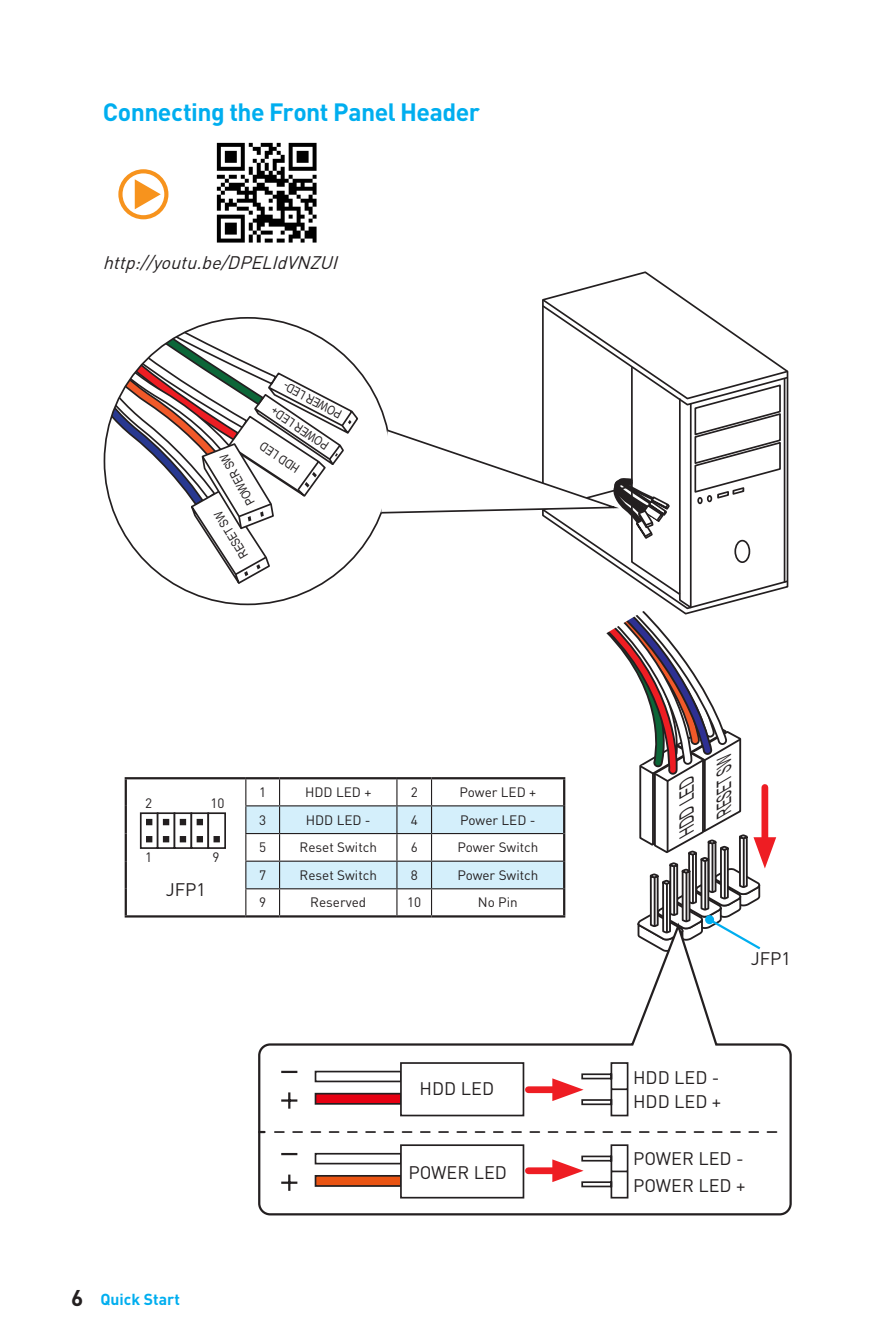
<style>
.page{position:relative;width:893px;height:1340px;background:#fff}
.page>*{position:absolute;margin:0;border:0;box-sizing:border-box;transform-origin:0 0}
.t1{font:700 24.75px "DIN Pro";letter-spacing:-.02em;color:#00aeef}
.t2{font:italic 19.8px/37.6px "Arial";color:#231f20;scale:.66 1}
.t3{font:18px/24.8px "DIN Pro";color:#231f20}
.t4{font:italic 18px "DIN Pro";color:#231f20}
.t5{font:700 15.75px "DIN Pro";color:#00aeef}
.t6{font:13.5px "DIN Pro";color:#231f20}
.t7{font:12.38px "Arial Narrow";color:#231f20}
.s1{font-size:22.5px;color:#231f20}
</style>
<div class="page">
<img style="left:216px;top:142px;width:101px;height:101px">
<svg style="left:118px;top:169px;width:50px;height:50px"></svg>
<svg style="left:550px;top:271px;width:132px;height:26px"></svg>
<svg style="left:104px;top:297px;width:685px;height:622px"></svg>
<svg style="left:258px;top:919px;width:534px;height:297px"></svg>
<div style="left:315px;top:1093px;width:86px;height:10px;background:#e60012"></div>
<div style="left:315px;top:1092px;width:87px;height:12px;border:2px solid #231f20"></div>
<div style="left:315px;top:1071px;width:86px;height:10px;background:#fff"></div>
<div style="left:315px;top:1070px;width:87px;height:12px;border:2px solid #231f20"></div>
<div style="left:401px;top:1063px;width:122px;height:52px;background:#fff"></div>
<div style="left:400px;top:1062px;width:124px;height:54px;border:2px solid #231f20"></div>
<svg style="left:281px;top:1092px;width:16px;height:16px"></svg>
<hr style="left:281px;top:1070px;width:16px;height:3px;background:#231f20">
<div style="left:315px;top:1175px;width:86px;height:10px;background:#ea5413"></div>
<div style="left:315px;top:1174px;width:87px;height:12px;border:2px solid #231f20"></div>
<div style="left:315px;top:1153px;width:86px;height:10px;background:#fff"></div>
<div style="left:315px;top:1152px;width:87px;height:12px;border:2px solid #231f20"></div>
<div style="left:401px;top:1145px;width:122px;height:52px;background:#fff"></div>
<div style="left:400px;top:1144px;width:124px;height:54px;border:2px solid #231f20"></div>
<svg style="left:281px;top:1174px;width:16px;height:16px"></svg>
<hr style="left:281px;top:1152px;width:16px;height:3px;background:#231f20">
<svg style="left:259px;top:1130px;width:6px;height:3px"></svg>
<svg style="left:275px;top:1131px;width:501px;height:1px"></svg>
<div style="left:528px;top:1086px;width:37px;height:7px;background:#ee1d23"></div>
<svg style="left:552px;top:1061px;width:77px;height:56px"></svg>
<div style="left:528px;top:1167px;width:37px;height:7px;background:#ee1d23"></div>
<svg style="left:552px;top:1143px;width:77px;height:56px"></svg>
<h1 class="t1" style="left:103px;top:95px;width:379px">Connecting the Front Panel Header</h1>
<h3 class="t4" style="left:103px;top:250px;width:242px">http://youtu.be/DPELIdVNZUI</h3>
<p class="t7" style="left:336px;top:423px;width:68px;rotate:-152deg">POWER LED-</p>
<p class="t7" style="left:293px;top:477px;width:46px;rotate:-146deg">HDD LED</p>
<p class="t7" style="left:322px;top:454px;width:68px;rotate:-146deg">POWER LED+</p>
<p class="t7" style="left:243px;top:509px;width:59px;rotate:-119deg">POWER SW</p>
<p class="t7" style="left:237px;top:561px;width:54px;rotate:-121deg">RESET SW</p>
<p class="t6" style="left:145px;top:794px;width:9px">2</p>
<p class="t6" style="left:210px;top:794px;width:16px">10</p>
<p class="t6" style="left:145px;top:848px;width:9px">1</p>
<h3 class="t3" style="left:166px;top:876px;width:42px">JFP1</h3>
<p class="t6" style="left:213px;top:848px;width:9px">9</p>
<p class="t6" style="left:259px;top:782px;width:9px">1</p>
<p class="t6" style="left:305px;top:782px;width:68px">HDD LED +</p>
<p class="t6" style="left:411px;top:782px;width:9px">2</p>
<p class="t6" style="left:459px;top:782px;width:78px">Power LED +</p>
<p class="t6" style="left:259px;top:810px;width:9px">3</p>
<p class="t6" style="left:306px;top:810px;width:66px">HDD LED -</p>
<p class="t6" style="left:411px;top:810px;width:9px">4</p>
<p class="t6" style="left:460px;top:810px;width:77px">Power LED -</p>
<p class="t6" style="left:259px;top:838px;width:9px">5</p>
<p class="t6" style="left:300px;top:838px;width:79px">Reset Switch</p>
<p class="t6" style="left:411px;top:838px;width:9px">6</p>
<p class="t6" style="left:457px;top:838px;width:83px">Power Switch</p>
<p class="t6" style="left:259px;top:865px;width:9px">7</p>
<p class="t6" style="left:300px;top:865px;width:79px">Reset Switch</p>
<p class="t6" style="left:411px;top:865px;width:9px">8</p>
<p class="t6" style="left:457px;top:865px;width:83px">Power Switch</p>
<p class="t6" style="left:259px;top:893px;width:9px">9</p>
<p class="t6" style="left:310px;top:893px;width:57px">Reserved</p>
<p class="t6" style="left:407px;top:893px;width:16px">10</p>
<p class="t6" style="left:478px;top:893px;width:41px">No Pin</p>
<h2 class="t2" style="left:668px;top:812px;width:117px;text-indent:-20px;rotate:-90deg">HDDLED<br>RESETSW</h2>
<h3 class="t3" style="left:751px;top:945px;width:42px">JFP1</h3>
<p class="t5" style="left:71px;top:1288px;width:110px"><span class="s1">6</span> Quick Start</p>
<h3 class="t3" style="left:420px;top:1075px;width:76px">HDD LED</h3>
<h3 class="t3" style="left:633px;top:1063px;width:90px">HDD LED -<br>HDD LED +</h3>
<h3 class="t3" style="left:408px;top:1159px;width:100px">POWER LED</h3>
<h3 class="t3" style="left:633px;top:1143px;width:114px;line-height:27px">POWER LED -<br>POWER LED +</h3>
</div>
